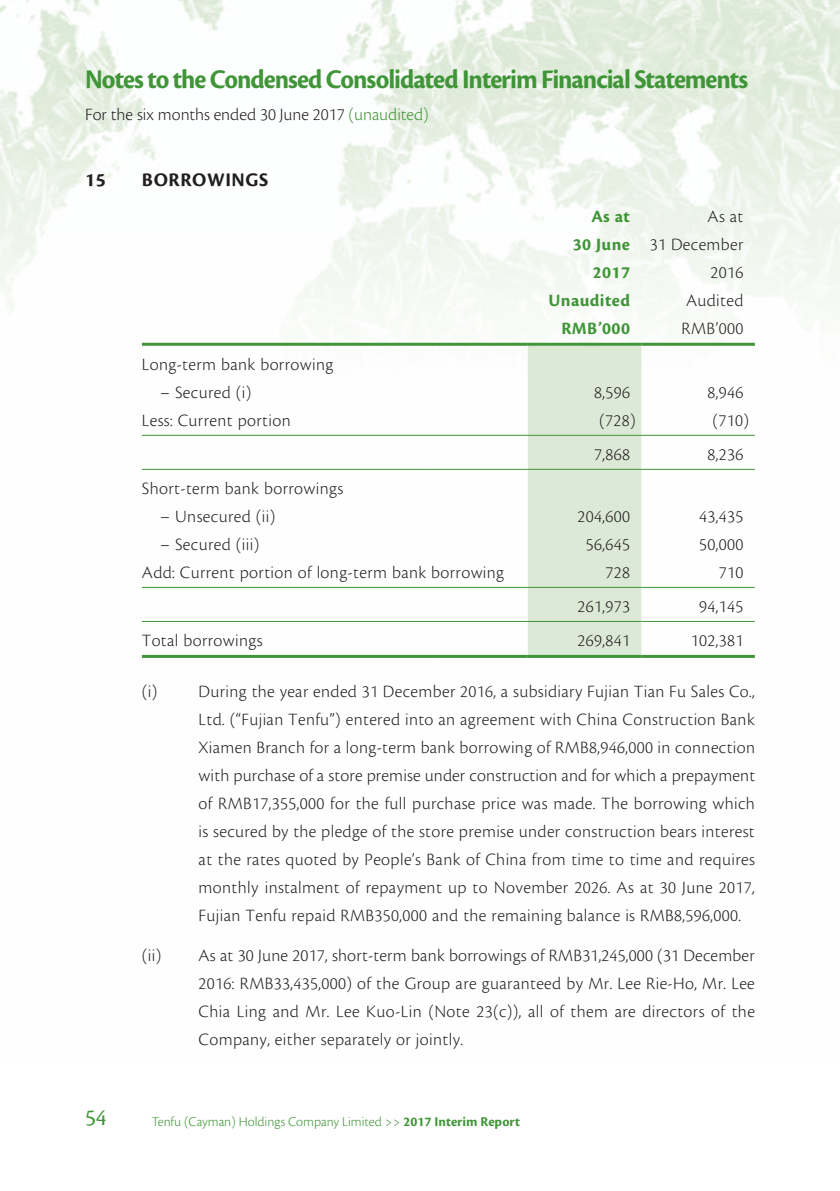
<style>
.page{position:relative;width:840px;height:1191px;background:#fff}
.page>*{position:absolute;margin:0;border:0;box-sizing:border-box;transform-origin:0 0}
.t1{font:700 28px "Cronos Pro";letter-spacing:-.04em;color:#3f9537;scale:.95 1}
.t2{font:24px "Cronos Pro Disp";color:#3f9537}
.t3{font:700 20px "Cronos Pro";letter-spacing:.03em;color:#231f20}
.t4{font:300 18px/28px "Cronos Pro";letter-spacing:.02em;color:#231f20;text-align:justify}
.t5{font:300 18px "Cronos Pro";color:#231f20}
.t6{font:700 18px/28px "Cronos Pro";letter-spacing:.02em;color:#3f9537;text-align:right}
.t7{font:300 14px "Cronos Pro";color:#3f9537}
.s1{color:#3f9537}
.s2{font-weight:700}
</style>
<div class="page">
<img style="left:0;top:0;width:839px;height:658px">
<div style="left:527px;top:346px;width:114px;height:309px;background:#dde9d7"></div>
<hr style="left:142px;top:343px;width:385px;height:3px;background:#3f9537">
<hr style="left:527px;top:343px;width:114px;height:3px;background:#3f9537">
<hr style="left:641px;top:343px;width:113px;height:3px;background:#3f9537">
<hr style="left:142px;top:435px;width:385px;height:1px;background:#3f9537">
<hr style="left:527px;top:435px;width:114px;height:1px;background:#3f9537">
<hr style="left:641px;top:435px;width:113px;height:1px;background:#3f9537">
<hr style="left:142px;top:469px;width:385px;height:1px;background:#3f9537">
<hr style="left:527px;top:469px;width:114px;height:1px;background:#3f9537">
<hr style="left:641px;top:469px;width:113px;height:1px;background:#3f9537">
<hr style="left:142px;top:587px;width:385px;height:1px;background:#3f9537">
<hr style="left:527px;top:587px;width:114px;height:1px;background:#3f9537">
<hr style="left:641px;top:587px;width:113px;height:1px;background:#3f9537">
<hr style="left:142px;top:621px;width:385px;height:1px;background:#3f9537">
<hr style="left:527px;top:621px;width:114px;height:1px;background:#3f9537">
<hr style="left:641px;top:621px;width:113px;height:1px;background:#3f9537">
<hr style="left:142px;top:655px;width:385px;height:3px;background:#3f9537">
<hr style="left:527px;top:655px;width:114px;height:3px;background:#3f9537">
<hr style="left:641px;top:655px;width:113px;height:3px;background:#3f9537">
<h1 class="t1" style="left:85px;top:63px;width:699px">Notes to the Condensed Consolidated Interim Financial Statements</h1>
<p class="t5" style="left:85px;top:104px;width:345px">For the six months ended 30 June 2017 <span class="s1">(unaudited)</span></p>
<p class="t3" style="left:85px;top:169px;width:22px">15</p>
<p class="t3" style="left:142px;top:169px;width:128px">Borrowings</p>
<p class="t6" style="left:572px;top:202px;width:59px">As at<br>30 June</p>
<p class="t4" style="left:649px;top:202px;width:95px;text-align:right">As at<br>31 December</p>
<p class="t6" style="left:592px;top:258px;width:39px">2017</p>
<p class="t4" style="left:710px;top:258px;width:34px">2016</p>
<p class="t6" style="left:548px;top:286px;width:83px">Unaudited</p>
<p class="t4" style="left:685px;top:286px;width:59px">Audited</p>
<p class="t6" style="left:561px;top:314px;width:70px">RM B’000</p>
<p class="t4" style="left:681px;top:314px;width:63px">RMB’000</p>
<h2 class="t2" style="left:85px;top:1104px;width:23px">54</h2>
<p class="t4" style="left:142px;top:350px;width:193px">Long-term bank borrowing</p>
<p class="t4" style="left:160px;top:378px;width:92px">– Secured (i)</p>
<p class="t4" style="left:593px;top:378px;width:37px">8,596</p>
<p class="t4" style="left:707px;top:378px;width:37px">8,946</p>
<p class="t4" style="left:142px;top:406px;width:150px">Less: Current portion</p>
<p class="t4" style="left:598px;top:406px;width:38px">(728)</p>
<p class="t4" style="left:712px;top:406px;width:38px">(710)</p>
<p class="t4" style="left:593px;top:440px;width:37px">7,868</p>
<p class="t4" style="left:707px;top:440px;width:37px">8,236</p>
<p class="t4" style="left:142px;top:474px;width:203px">Short-term bank borrowings</p>
<p class="t4" style="left:160px;top:502px;width:116px">– Unsecured (ii)</p>
<p class="t4" style="left:577px;top:502px;width:54px">204,600</p>
<p class="t4" style="left:698px;top:502px;width:46px">43,435</p>
<p class="t4" style="left:160px;top:530px;width:100px">– Secured (iii)</p>
<p class="t4" style="left:585px;top:530px;width:46px">56,645</p>
<p class="t4" style="left:699px;top:530px;width:46px">50,000</p>
<p class="t4" style="left:142px;top:558px;width:363px">Add: Current portion of long-term bank borrowing</p>
<p class="t4" style="left:605px;top:558px;width:26px">728</p>
<p class="t4" style="left:718px;top:558px;width:26px">710</p>
<p class="t4" style="left:577px;top:592px;width:54px">261,973</p>
<p class="t4" style="left:698px;top:592px;width:46px">94,145</p>
<p class="t4" style="left:142px;top:626px;width:122px">Total borrowings</p>
<p class="t4" style="left:577px;top:626px;width:54px">269,841</p>
<p class="t4" style="left:690px;top:626px;width:54px">102,381</p>
<p class="t4" style="left:198px;top:677px;width:557px;text-indent:-57px">(i) During the year ended 31 December 2016, a subsidiary Fujian Tian Fu Sales Co., Ltd. (“Fujian Tenfu”) entered into an agreement with China Construction Bank Xiamen Branch for a long-term bank borrowing of RMB8,946,000 in connection with purchase of a store premise under construction and for which a prepayment of RMB17,355,000 for the full purchase price was made. The borrowing which is secured by the pledge of the store premise under construction bears interest at the rates quoted by People’s Bank of China from time to time and requires monthly instalment of repayment up to November 2026. As at 30 June 2017, Fujian Tenfu repaid RMB350,000 and the remaining balance is RMB8,596,000.</p>
<p class="t4" style="left:198px;top:941px;width:557px;text-indent:-57px">(ii) As at 30 June 2017, short-term bank borrowings of RMB31,245,000 (31 December 2016: RMB33,435,000) of the Group are guaranteed by Mr. Lee Rie-Ho, Mr. Lee Chia Ling and Mr. Lee Kuo-Lin (Note 23(c)), all of them are directors of the Company, either separately or jointly.</p>
<p class="t7" style="left:152px;top:1113px;width:369px">Tenfu (Cayman) Holdings Company Limited &gt;&gt; <span class="s2">2017 Interim Report</span></p>
</div>
